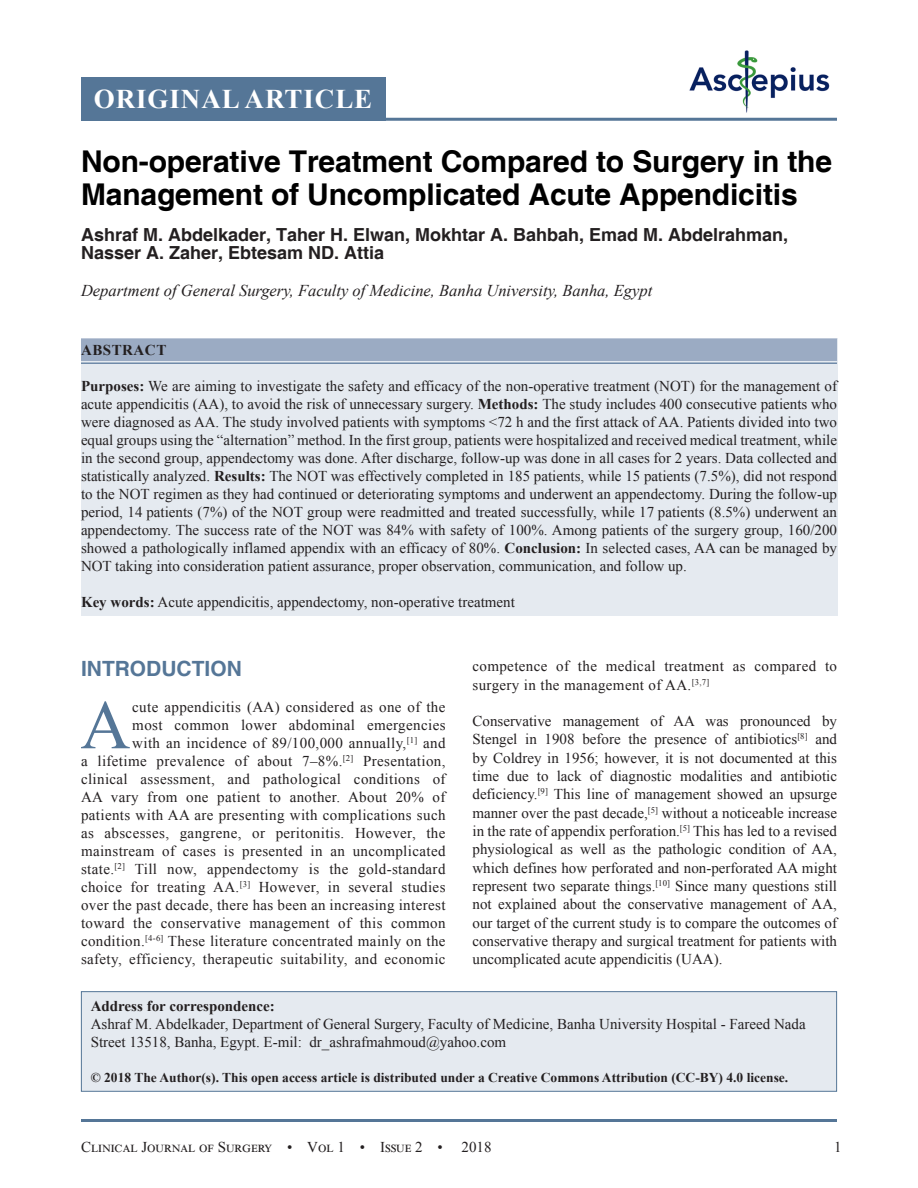
<style>
.page{position:relative;width:918px;height:1188px;background:#fff}
.page>*{position:absolute;margin:0;border:0;box-sizing:border-box;transform-origin:0 0}
.DROP_CAP_TX{font:69.3px "Times New Roman";color:#557697}
.AT{font:700 30px/33px "Helvetica";letter-spacing:-.005em;color:#000}
.AH{font:700 27px "Times New Roman";letter-spacing:.035em;color:#fff}
.t1{font:700 21px "Helvetica";color:#557697}
.AU{font:700 18px/18px "Helvetica";color:#231f20}
.AFF{font:italic 16.5px "Times New Roman";color:#231f20}
.ABS{font:15px/18px "Times New Roman";color:#231f20;text-align:justify}
.DROP_CAP_TX-2{font:15px/18px "Times New Roman";letter-spacing:.025em;color:#231f20;text-align:right}
.TX{font:15px/18.3px "Times New Roman";color:#231f20;text-align:justify}
.ADD{font:15px/18px "Times New Roman";color:#231f20}
.KWD{font:15px "Times New Roman";color:#231f20}
.ABS-2{font:15px "Times New Roman";letter-spacing:.065em;color:#231f20}
.ABSH{font:700 15px "Times New Roman";letter-spacing:.035em;color:#231f20}
.CR{font:700 13.5px "Times New Roman";color:#231f20}
.s1{font-weight:700}
</style>
<div class="page">
<hr style="left:81px;top:1119px;width:756px;height:3px;background:#557697">
<img style="left:689px;top:50px;width:141px;height:63px">
<div style="left:81px;top:77px;width:304px;height:44px;background:#557697"></div>
<hr style="left:81px;top:118px;width:756px;height:3px;background:#557697">
<div style="left:81px;top:338px;width:756px;height:278px;background:#e5eaf0"></div>
<div style="left:81px;top:338px;width:756px;height:23px;background:#9babc3"></div>
<hr style="left:81px;top:362px;width:756px;height:2px;background:#6f8aa9">
<div style="left:81px;top:992px;width:756px;height:99px;background:#e5eaf0"></div>
<div style="left:81px;top:991px;width:756px;height:101px;border:1px solid #557697"></div>
<p class="AH" style="left:94px;top:79px;width:280px">ORIGINAL ARTICLE</p>
<p class="AT" style="left:81px;top:146px;width:753px">Non-operative Treatment Compared to Surgery in the<br>Management of Uncomplicated Acute Appendicitis</p>
<p class="AU" style="left:81px;top:227px;width:709px">Ashraf M. Abdelkader, Taher H. Elwan, Mokhtar A. Bahbah, Emad M. Abdelrahman,<br>Nasser A. Zaher, Ebtesam ND. Attia</p>
<p class="AFF" style="left:81px;top:280px;width:573px">Department of General Surgery, Faculty of Medicine, Banha University, Banha, Egypt</p>
<p class="ABSH" style="left:81px;top:339px;width:87px">ABSTRACT</p>
<p class="ABS" style="left:81px;top:376px;width:758px"><span class="s1">Purposes:</span> We are aiming to investigate the safety and efficacy of the non-operative treatment (NOT) for the management of acute appendicitis (AA), to avoid the risk of unnecessary surgery. <span class="s1">Methods:</span> The study includes 400 consecutive patients who were diagnosed as AA. The study involved patients with symptoms &lt;72 h and the first attack of AA. Patients divided into two equal groups using the “alternation” method. In the first group, patients were hospitalized and received medical treatment, while in the second group, appendectomy was done. After discharge, follow-up was done in all cases for 2 years. Data collected and statistically analyzed. <span class="s1">Results:</span> The NOT was effectively completed in 185 patients, while 15 patients (7.5%), did not respond to the NOT regimen as they had continued or deteriorating symptoms and underwent an appendectomy. During the follow-up period, 14 patients (7%) of the NOT group were readmitted and treated successfully, while 17 patients (8.5%) underwent an appendectomy. The success rate of the NOT was 84% with safety of 100%. Among patients of the surgery group, 160/200 showed a pathologically inflamed appendix with an efficacy of 80%. <span class="s1">Conclusion:</span> In selected cases, AA can be managed by NOT taking into consideration patient assurance, proper observation, communication, and follow up.</p>
<p class="KWD" style="left:81px;top:591px;width:435px"><span class="s1">Key words:</span> Acute appendicitis, appendectomy, non-operative treatment</p>
<h1 class="t1" style="left:81px;top:656px;width:162px">INTRODUCTION</h1>
<p class="DROP_CAP_TX" style="left:80px;top:676px;width:52px">A</p>
<p class="DROP_CAP_TX-2" style="left:81px;top:698px;width:366px">cute appendicitis (AA) considered as one of the<br>most common lower abdominal emergencies<br>with an incidence of 89/100,000 annually,<sup>[1]</sup> and<br>a lifetime prevalence of about 7–8%.<sup>[2]</sup> Presentation, clinical assessment, and pathological conditions of AA vary from one patient to another. About 20% of patients with AA are presenting with complications such as abscesses, gangrene, or peritonitis. However, the mainstream of cases is presented in an uncomplicated state.<sup>[2]</sup> Till now, appendectomy is the gold-standard choice for treating AA.<sup>[3]</sup> However, in several studies over the past decade, there has been an increasing interest toward the conservative management of this common condition.<sup>[4-6]</sup> These literature concentrated mainly on the safety, efficiency, therapeutic suitability, and economic</p>
<p class="DROP_CAP_TX-2" style="left:472px;top:657px;width:366px;text-align:left">competence of the medical treatment as compared to surgery in the management of AA.<sup>[3,7]</sup></p>
<p class="TX" style="left:472px;top:711px;width:366px">Conservative management of AA was pronounced by Stengel in 1908 before the presence of antibiotics<sup>[8]</sup> and by Coldrey in 1956; however, it is not documented at this time due to lack of diagnostic modalities and antibiotic deficiency.<sup>[9]</sup> This line of management showed an upsurge manner over the past decade,<sup>[5]</sup> without a noticeable increase in the rate of appendix perforation.<sup>[5]</sup> This has led to a revised physiological as well as the pathologic condition of AA, which defines how perforated and non-perforated AA might represent two separate things.<sup>[10]</sup> Since many questions still not explained about the conservative management of AA, our target of the current study is to compare the outcomes of conservative therapy and surgical treatment for patients with uncomplicated acute appendicitis (UAA).</p>
<p class="ADD" style="left:91px;top:997px;width:717px"><span class="s1">Address for correspondence:<br></span>Ashraf M. Abdelkader, Department of General Surgery, Faculty of Medicine, Banha University Hospital - Fareed Nada<br>Street 13518, Banha, Egypt. E-mil: dr_ashrafmahmoud@yahoo.com</p>
<p class="CR" style="left:91px;top:1068px;width:699px">© 2018 The Author(s). This open access article is distributed under a Creative Commons Attribution (CC-BY) 4.0 license.</p>
<p class="ABS-2" style="left:81px;top:1136px;width:363px">Clinical Journal of Surgery • Vol 1 • Issue 2 •</p>
<p class="ABS" style="left:462px;top:1137px;width:31px">2018</p>
<p class="ABS" style="left:834px;top:1137px;width:9px">1</p>
</div>
